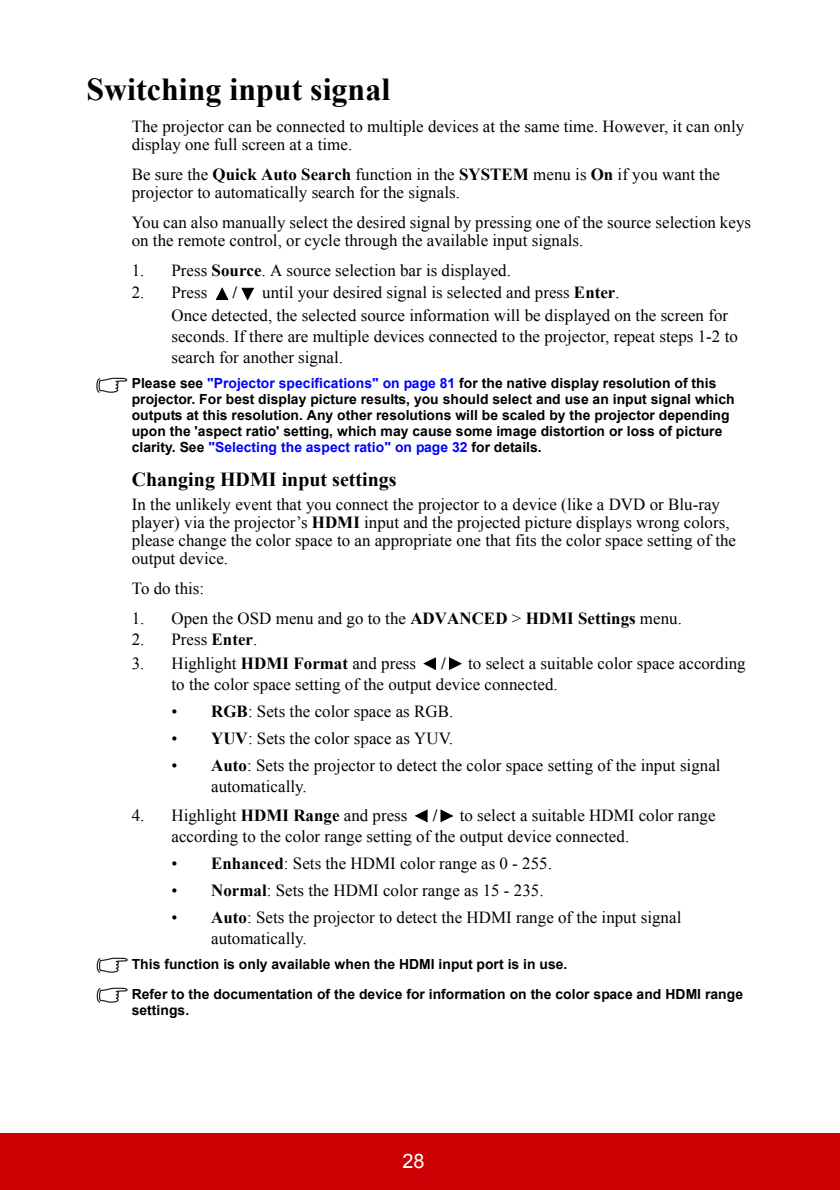
<style>
.page{position:relative;width:840px;height:1190px;background:#fff}
.page>*{position:absolute;margin:0;border:0;box-sizing:border-box;transform-origin:0 0}
.t1{font:700 32px "Times New Roman";color:#000}
.t2{font:700 20px "Times New Roman";color:#000}
.t3{font:20px "Arial";color:#fff}
.t4{font:17px/18px "Times New Roman";letter-spacing:.005em;color:#000}
.t5{font:700 17px "Times New Roman";color:#000}
.t6{font:700 14px/16px "Arial";letter-spacing:.005em;color:#000}
.s1{font-weight:700}
.s2{color:#00f}
</style>
<div class="page">
<div style="left:0;top:1133px;width:839px;height:57px;background:#cc0003"></div>
<svg style="left:216px;top:287px;width:13px;height:13px"></svg>
<svg style="left:241px;top:288px;width:13px;height:13px"></svg>
<svg style="left:96px;top:378px;width:31px;height:15px"></svg>
<svg style="left:423px;top:657px;width:13px;height:13px"></svg>
<svg style="left:449px;top:657px;width:13px;height:13px"></svg>
<svg style="left:415px;top:809px;width:13px;height:13px"></svg>
<svg style="left:441px;top:809px;width:12px;height:13px"></svg>
<svg style="left:97px;top:958px;width:31px;height:15px"></svg>
<svg style="left:97px;top:988px;width:31px;height:15px"></svg>
<h1 class="t1" style="left:86px;top:72px;width:305px">Switching input signal</h1>
<p class="t4" style="left:132px;top:117px;width:614px">The projector can be connected to multiple devices at the same time. However, it can only display one full screen at a time.</p>
<p class="t4" style="left:132px;top:165px;width:590px">Be sure the <span class="s1">Quick Auto Search</span> function in the <span class="s1">SYSTEM</span> menu is <span class="s1">On</span> if you want the projector to automatically search for the signals.</p>
<p class="t4" style="left:132px;top:213px;width:621px">You can also manually select the desired signal by pressing one of the source selection keys on the remote control, or cycle through the available input signals.</p>
<p class="t4" style="left:132px;top:262px;width:381px">1. Press <span class="s1">Source</span>. A source selection bar is displayed.</p>
<p class="t4" style="left:132px;top:284px;width:77px">2. Press</p>
<p class="t5" style="left:233px;top:283px;width:6px">/</p>
<p class="t4" style="left:171px;top:281px;width:558px;line-height:23px;text-indent:91px">until your desired signal is selected and press <span class="s1">Enter</span>.<br>Once detected, the selected source information will be displayed on the screen for</p>
<p class="t4" style="left:171px;top:326px;width:568px;line-height:21px">seconds. If there are multiple devices connected to the projector, repeat steps 1-2 to search for another signal.</p>
<p class="t6" style="left:132px;top:376px;width:604px">Please see <span class="s2">"Projector specifications" on page 81</span> for the native display resolution of this projector. For best display picture results, you should select and use an input signal which outputs at this resolution. Any other resolutions will be scaled by the projector depending upon the 'aspect ratio' setting, which may cause some image distortion or loss of picture clarity. See <span class="s2">"Selecting the aspect ratio" on page 32</span> for details.</p>
<p class="t2" style="left:132px;top:469px;width:266px">Changing HDMI input settings</p>
<p class="t4" style="left:132px;top:496px;width:606px">In the unlikely event that you connect the projector to a device (like a DVD or Blu-ray player) via the projector’s <span class="s1">HDMI</span> input and the projected picture displays wrong colors, please change the color space to an appropriate one that fits the color space setting of the output device.</p>
<p class="t4" style="left:132px;top:580px;width:74px">To do this:</p>
<p class="t4" style="left:132px;top:610px;width:552px">1. Open the OSD menu and go to the <span class="s1">ADVANCED</span> &gt; <span class="s1">HDMI Settings</span> menu.</p>
<p class="t4" style="left:132px;top:631px;width:127px">2. Press <span class="s1">Enter</span>.</p>
<p class="t4" style="left:132px;top:654px;width:286px">3. Highlight <span class="s1">HDMI Format</span> and press</p>
<p class="t5" style="left:441px;top:654px;width:6px">/</p>
<p class="t4" style="left:171px;top:652px;width:576px;line-height:21px;text-indent:297px">to select a suitable color space according to the color space setting of the output device connected.</p>
<p class="t4" style="left:171px;top:702px;width:283px">• <span class="s1">RGB</span>: Sets the color space as RGB.</p>
<p class="t4" style="left:171px;top:729px;width:283px">• <span class="s1">YUV</span>: Sets the color space as YUV.</p>
<p class="t4" style="left:211px;top:754px;width:511px;line-height:21px;text-indent:-40px">• <span class="s1">Auto</span>: Sets the projector to detect the color space setting of the input signal automatically.</p>
<p class="t4" style="left:132px;top:806px;width:277px">4. Highlight <span class="s1">HDMI Range</span> and press</p>
<p class="t5" style="left:433px;top:806px;width:6px">/</p>
<p class="t4" style="left:171px;top:805px;width:546px;line-height:21px;text-indent:288px">to select a suitable HDMI color range according to the color range setting of the output device connected.</p>
<p class="t4" style="left:171px;top:854px;width:382px">• <span class="s1">Enhanced</span>: Sets the HDMI color range as 0 - 255.</p>
<p class="t4" style="left:171px;top:881px;width:374px">• <span class="s1">Normal</span>: Sets the HDMI color range as 15 - 235.</p>
<p class="t4" style="left:211px;top:907px;width:472px;line-height:21px;text-indent:-40px">• <span class="s1">Auto</span>: Sets the projector to detect the HDMI range of the input signal automatically.</p>
<p class="t6" style="left:132px;top:949px;width:613px;line-height:30px">This function is only available when the HDMI input port is in use.<br>Refer to the documentation of the device for information on the color space and HDMI range</p>
<p class="t6" style="left:132px;top:1002px;width:59px">settings.</p>
<p class="t3" style="left:402px;top:1150px;width:24px">28</p>
</div>
